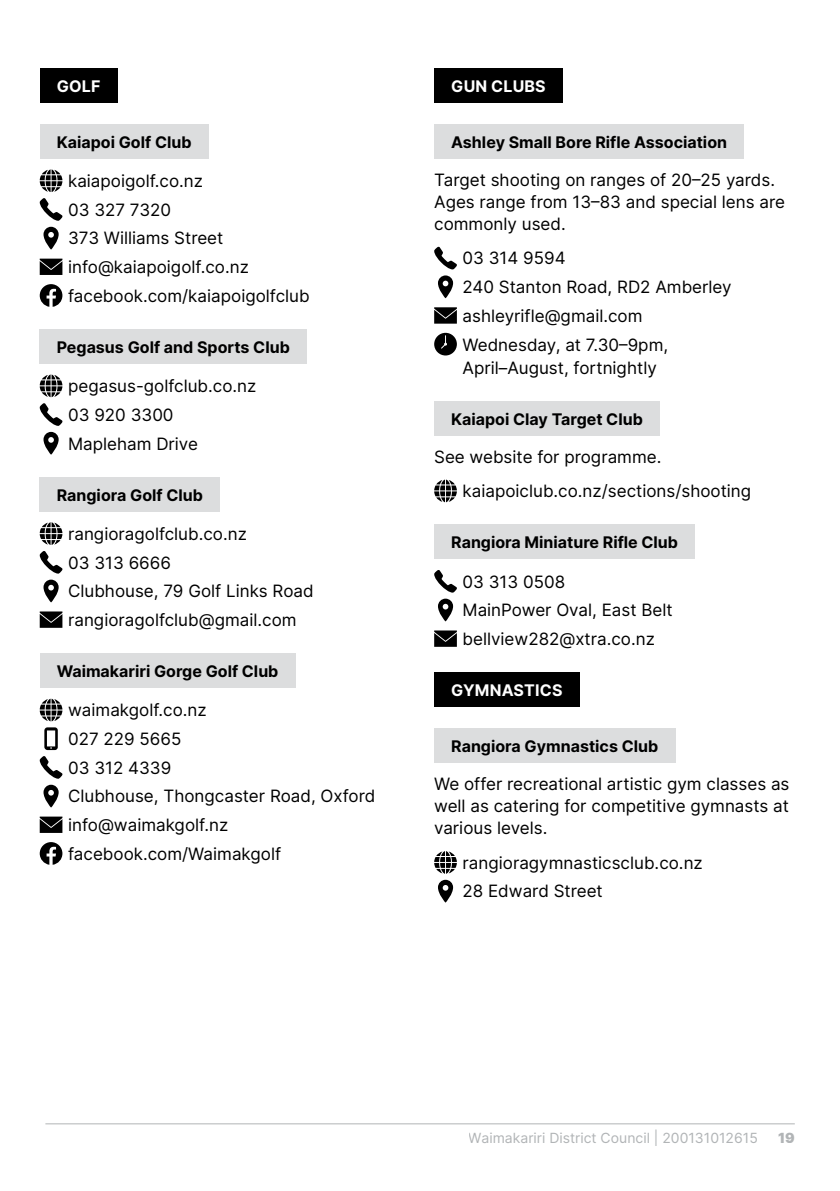
<style>
.page{position:relative;width:840px;height:1191px;background:#fff}
.page>*{position:absolute;margin:0;border:0;box-sizing:border-box;transform-origin:0 0}
.Information_details{font:17px/23px "Inter";color:#000}
.Body_Paragraph{font:17px/22px "Inter";color:#000}
.Organisation_name{font:700 16px "Inter";color:#000}
.Category_title{font:700 16px "Inter";letter-spacing:.01em;color:#fff}
.t1{font:14px "Inter";color:#b1b4b6}
.t2{font:900 14px "Inter";color:#b1b4b6}
</style>
<div class="page">
<hr style="left:45px;top:1123px;width:749px;height:1px;background:#b1b4b6">
<div style="left:40px;top:68px;width:77px;height:34px;background:#000"></div>
<div style="left:40px;top:124px;width:168px;height:34px;background:#dcddde"></div>
<div style="left:40px;top:329px;width:267px;height:34px;background:#dcddde"></div>
<div style="left:40px;top:477px;width:180px;height:34px;background:#dcddde"></div>
<div style="left:40px;top:653px;width:255px;height:34px;background:#dcddde"></div>
<svg style="left:40px;top:169px;width:22px;height:23px"></svg>
<svg style="left:40px;top:198px;width:22px;height:23px"></svg>
<svg style="left:43px;top:227px;width:16px;height:22px"></svg>
<svg style="left:40px;top:259px;width:22px;height:16px"></svg>
<svg style="left:40px;top:284px;width:22px;height:23px"></svg>
<svg style="left:40px;top:374px;width:22px;height:23px"></svg>
<svg style="left:40px;top:403px;width:22px;height:23px"></svg>
<svg style="left:43px;top:432px;width:16px;height:22px"></svg>
<svg style="left:40px;top:522px;width:22px;height:23px"></svg>
<svg style="left:40px;top:551px;width:22px;height:22px"></svg>
<svg style="left:43px;top:579px;width:16px;height:23px"></svg>
<svg style="left:40px;top:611px;width:22px;height:17px"></svg>
<svg style="left:40px;top:698px;width:22px;height:23px"></svg>
<svg style="left:44px;top:727px;width:14px;height:23px"></svg>
<svg style="left:40px;top:756px;width:22px;height:22px"></svg>
<svg style="left:43px;top:784px;width:16px;height:23px"></svg>
<svg style="left:40px;top:816px;width:22px;height:17px"></svg>
<svg style="left:40px;top:842px;width:22px;height:22px"></svg>
<div style="left:434px;top:68px;width:128px;height:34px;background:#000"></div>
<div style="left:434px;top:124px;width:309px;height:34px;background:#dcddde"></div>
<div style="left:434px;top:401px;width:225px;height:34px;background:#dcddde"></div>
<div style="left:434px;top:525px;width:260px;height:34px;background:#dcddde"></div>
<div style="left:434px;top:672px;width:145px;height:34px;background:#000"></div>
<div style="left:434px;top:728px;width:241px;height:34px;background:#dcddde"></div>
<svg style="left:434px;top:246px;width:22px;height:23px"></svg>
<svg style="left:438px;top:275px;width:15px;height:23px"></svg>
<svg style="left:434px;top:307px;width:22px;height:17px"></svg>
<svg style="left:434px;top:333px;width:22px;height:22px"></svg>
<svg style="left:434px;top:479px;width:22px;height:23px"></svg>
<svg style="left:434px;top:570px;width:22px;height:22px"></svg>
<svg style="left:438px;top:598px;width:15px;height:23px"></svg>
<svg style="left:434px;top:630px;width:22px;height:17px"></svg>
<svg style="left:434px;top:851px;width:22px;height:22px"></svg>
<svg style="left:438px;top:879px;width:15px;height:23px"></svg>
<p class="Category_title" style="left:57px;top:74px;width:45px">GOLF</p>
<p class="Organisation_name" style="left:57px;top:130px;width:136px">Kaiapoi Golf Club</p>
<p class="Information_details" style="left:68px;top:169px;width:136px">kaiapoigolf.co.nz</p>
<p class="Information_details" style="left:68px;top:198px;width:104px">03 327 7320</p>
<p class="Information_details" style="left:68px;top:226px;width:157px">373 Williams Street</p>
<p class="Information_details" style="left:68px;top:255px;width:182px">info@kaiapoigolf.co.nz</p>
<p class="Information_details" style="left:68px;top:284px;width:243px">facebook.com/kaiapoigolfclub</p>
<p class="Organisation_name" style="left:57px;top:335px;width:234px">Pegasus Golf and Sports Club</p>
<p class="Information_details" style="left:68px;top:374px;width:190px">pegasus-golfclub.co.nz</p>
<p class="Information_details" style="left:68px;top:403px;width:107px">03 920 3300</p>
<p class="Information_details" style="left:68px;top:431px;width:131px">Mapleham Drive</p>
<p class="Organisation_name" style="left:57px;top:483px;width:148px">Rangiora Golf Club</p>
<p class="Information_details" style="left:68px;top:522px;width:180px">rangioragolfclub.co.nz</p>
<p class="Information_details" style="left:68px;top:550px;width:104px">03 313 6666</p>
<p class="Information_details" style="left:68px;top:579px;width:247px">Clubhouse, 79 Golf Links Road</p>
<p class="Information_details" style="left:68px;top:608px;width:230px">rangioragolfclub@gmail.com</p>
<p class="Organisation_name" style="left:57px;top:659px;width:223px">Waimakariri Gorge Golf Club</p>
<p class="Information_details" style="left:68px;top:698px;width:140px">waimakgolf.co.nz</p>
<p class="Information_details" style="left:68px;top:727px;width:115px">027 229 5665</p>
<p class="Information_details" style="left:68px;top:755px;width:105px">03 312 4339</p>
<p class="Information_details" style="left:68px;top:784px;width:308px">Clubhouse, Thongcaster Road, Oxford</p>
<p class="Information_details" style="left:68px;top:813px;width:161px">info@waimakgolf.nz</p>
<p class="Information_details" style="left:68px;top:841px;width:214px">facebook.com/Waimakgolf</p>
<p class="Category_title" style="left:451px;top:74px;width:96px">GUN CLUBS</p>
<p class="Organisation_name" style="left:451px;top:130px;width:277px">Ashley Small Bore Rifle Association</p>
<p class="Body_Paragraph" style="left:434px;top:168px;width:352px">Target shooting on ranges of 20–25 yards.<br>Ages range from 13–83 and special lens are commonly used.</p>
<p class="Information_details" style="left:462px;top:246px;width:105px">03 314 9594</p>
<p class="Information_details" style="left:462px;top:275px;width:270px">240 Stanton Road, RD2 Amberley</p>
<p class="Information_details" style="left:462px;top:304px;width:181px">ashleyrifle@gmail.com</p>
<p class="Information_details" style="left:462px;top:332px;width:207px">Wednesday, at 7.30–9pm,<br>April–August, fortnightly</p>
<p class="Organisation_name" style="left:451px;top:407px;width:193px">Kaiapoi Clay Target Club</p>
<p class="Body_Paragraph" style="left:434px;top:445px;width:229px">See website for programme.</p>
<p class="Information_details" style="left:462px;top:479px;width:290px">kaiapoiclub.co.nz/sections/shooting</p>
<p class="Organisation_name" style="left:451px;top:530px;width:228px">Rangiora Miniature Rifle Club</p>
<p class="Information_details" style="left:462px;top:569px;width:104px">03 313 0508</p>
<p class="Information_details" style="left:462px;top:598px;width:211px">MainPower Oval, East Belt</p>
<p class="Information_details" style="left:462px;top:627px;width:194px">bellview282@xtra.co.nz</p>
<p class="Category_title" style="left:451px;top:678px;width:113px">GYMNASTICS</p>
<p class="Organisation_name" style="left:451px;top:734px;width:208px">Rangiora Gymnastics Club</p>
<p class="Body_Paragraph" style="left:434px;top:773px;width:356px;text-align:justify">We offer recreational artistic gym classes as well as catering for competitive gymnasts at various levels.</p>
<p class="Information_details" style="left:462px;top:850px;width:242px">rangioragymnasticsclub.co.nz</p>
<p class="Information_details" style="left:462px;top:879px;width:142px">28 Edward Street</p>
<p class="t1" style="left:468px;top:1127px;width:290px">Waimakariri District Council | 200131012615</p>
<p class="t2" style="left:777px;top:1126px;width:18px">19</p>
</div>
